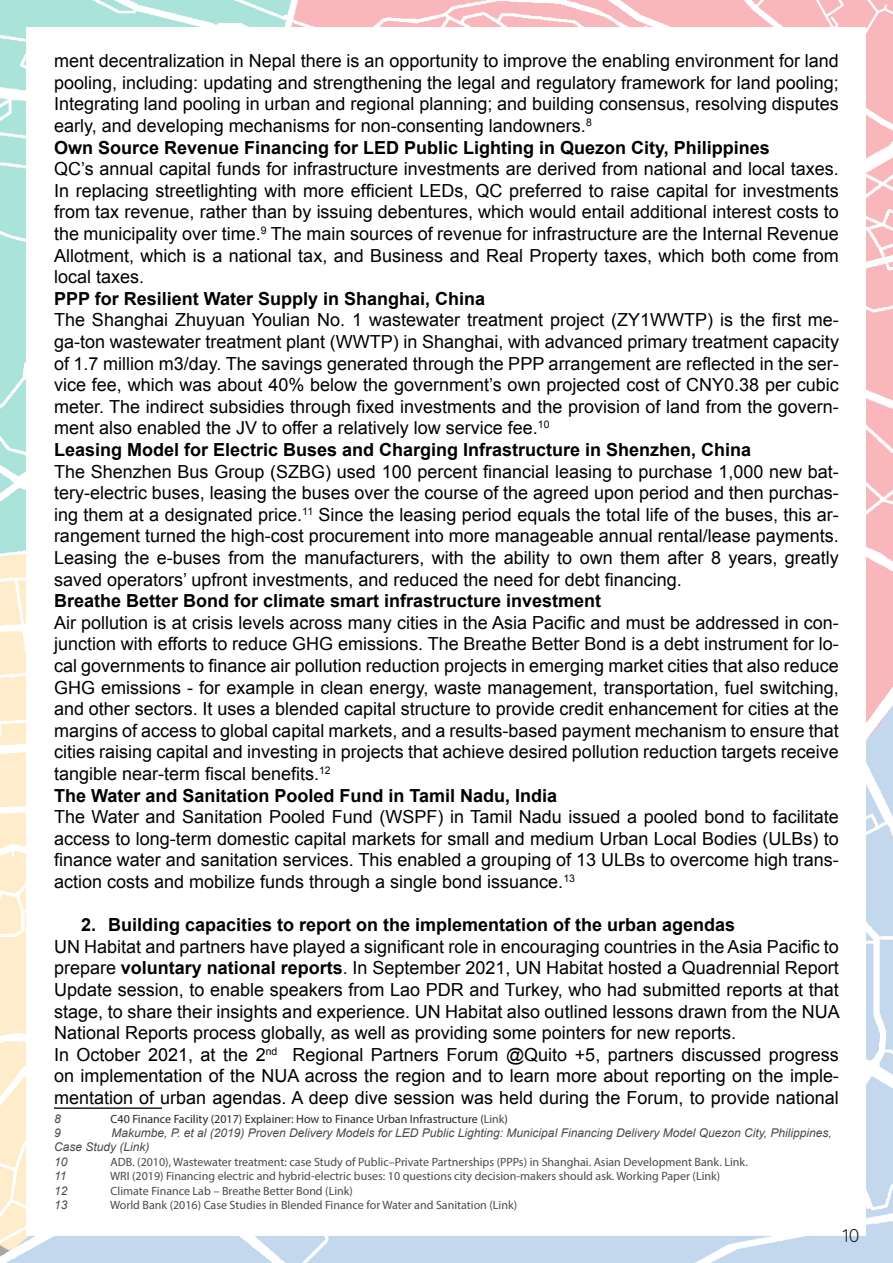
<style>
.page{position:relative;width:893px;height:1263px;background:#fff}
.page>*{position:absolute;margin:0;border:0;box-sizing:border-box;transform-origin:0 0}
.t1{font:18px/21.6px "Arial";color:#000;text-align:justify}
.t2{font:700 18px "Arial";color:#000}
.t3{font:18px "Quicksand";color:#231f20}
.Footnotes{font:12px "Myriad Pro";color:#4c4845}
.Footnotes-2{font:italic 12px/14.4px "Arial";color:#4c4845}
.Footnotes-3{font:12px "Myriad Pro";color:#262626}
.s1{font-weight:700}
.s2{color:#4c4845}
</style>
<div class="page">
<img style="left:0;top:0;width:893px;height:1263px">
<hr style="left:54px;top:1107px;width:108px;height:2px;background:#231f20">
<p class="t1" style="left:54px;top:50px;width:786px">ment decentralization in Nepal there is an opportunity to improve the enabling environment for land pooling, including: updating and strengthening the legal and regulatory framework for land pooling; Integrating land pooling in urban and regional planning; and building consensus, resolving disputes early, and developing mechanisms for non-consenting landowners.<sup>8</sup></p>
<p class="t2" style="left:54px;top:135px;width:717px">Own Source Revenue Financing for LED Public Lighting in Quezon City, Philippines</p>
<p class="t1" style="left:54px;top:158px;width:786px">QC’s annual capital funds for infrastructure investments are derived from national and local taxes.<br>In replacing streetlighting with more efficient LEDs, QC preferred to raise capital for investments from tax revenue, rather than by issuing debentures, which would entail additional interest costs to the municipality over time.<sup>9</sup> The main sources of revenue for infrastructure are the Internal Revenue Allotment, which is a national tax, and Business and Real Property taxes, which both come from local taxes.</p>
<p class="t2" style="left:54px;top:287px;width:433px">PPP for Resilient Water Supply in Shanghai, China</p>
<p class="t1" style="left:54px;top:309px;width:786px">The Shanghai Zhuyuan Youlian No. 1 wastewater treatment project (ZY1WWTP) is the first me&shy;ga-ton wastewater treatment plant (WWTP) in Shanghai, with advanced primary treatment capacity of 1.7 million m3/day. The savings generated through the PPP arrangement are reflected in the ser&shy;vice fee, which was about 40% below the government’s own projected cost of CNY0.38 per cubic meter. The indirect subsidies through fixed investments and the provision of land from the govern&shy;ment also enabled the JV to offer a relatively low service fee.<sup>10</sup></p>
<p class="t2" style="left:54px;top:438px;width:699px">Leasing Model for Electric Buses and Charging Infrastructure in Shenzhen, China</p>
<p class="t1" style="left:54px;top:461px;width:786px">The Shenzhen Bus Group (SZBG) used 100 percent financial leasing to purchase 1,000 new bat&shy;tery-electric buses, leasing the buses over the course of the agreed upon period and then purchas&shy;ing them at a designated price.<sup>11</sup> Since the leasing period equals the total life of the buses, this ar&shy;rangement turned the high-cost procurement into more manageable annual rental/lease payments.<br>Leasing the e-buses from the manufacturers, with the ability to own them after 8 years, greatly saved operators’ upfront investments, and reduced the need for debt financing.</p>
<p class="t2" style="left:54px;top:589px;width:549px">Breathe Better Bond for climate smart infrastructure investment</p>
<p class="t1" style="left:54px;top:612px;width:786px">Air pollution is at crisis levels across many cities in the Asia Pacific and must be addressed in con&shy;junction with efforts to reduce GHG emissions. The Breathe Better Bond is a debt instrument for lo&shy;cal governments to finance air pollution reduction projects in emerging market cities that also reduce GHG emissions - for example in clean energy, waste management, transportation, fuel switching, and other sectors. It uses a blended capital structure to provide credit enhancement for cities at the margins of access to global capital markets, and a results-based payment mechanism to ensure that cities raising capital and investing in projects that achieve desired pollution reduction targets receive tangible near-term fiscal benefits.<sup>12</sup></p>
<p class="t2" style="left:54px;top:783px;width:505px">The Water and Sanitation Pooled Fund in Tamil Nadu, India</p>
<p class="t1" style="left:54px;top:806px;width:786px">The Water and Sanitation Pooled Fund (WSPF) in Tamil Nadu issued a pooled bond to facilitate access to long-term domestic capital markets for small and medium Urban Local Bodies (ULBs) to finance water and sanitation services. This enabled a grouping of 13 ULBs to overcome high trans&shy;action costs and mobilize funds through a single bond issuance.<sup>13</sup></p>
<p class="t2" style="left:81px;top:913px;width:656px">2. Building capacities to report on the implementation of the urban agendas</p>
<p class="t1" style="left:54px;top:936px;width:787px">UN Habitat and partners have played a significant role in encouraging countries in the Asia Pacific to prepare <span class="s1">voluntary national reports</span>. In September 2021, UN Habitat hosted a Quadrennial Report Update session, to enable speakers from Lao PDR and Turkey, who had submitted reports at that stage, to share their insights and experience. UN Habitat also outlined lessons drawn from the NUA National Reports process globally, as well as providing some pointers for new reports.</p>
<p class="t1" style="left:54px;top:1044px;width:786px">In October 2021, at the 2<sup>nd</sup> Regional Partners Forum @Quito +5, partners discussed progress on implementation of the NUA across the region and to learn more about reporting on the imple&shy;mentation of urban agendas. A deep dive session was held during the Forum, to provide national</p>
<p class="Footnotes-2" style="left:54px;top:1111px;width:8px">8</p>
<p class="Footnotes-3" style="left:111px;top:1111px;width:399px">C40 Finance Facility (2017) Explainer: How to Finance Urban Infrastructure (<span class="s2">Link</span>)</p>
<p class="Footnotes-2" style="left:54px;top:1126px;width:8px">9</p>
<p class="Footnotes-2" style="left:54px;top:1126px;width:779px;text-indent:57px">Makumbe, P. et al (2019) Proven Delivery Models for LED Public Lighting: Municipal Financing Delivery Model Quezon City, Philippines,<br>Case Study (Link)</p>
<p class="Footnotes-2" style="left:54px;top:1154px;width:15px">10</p>
<p class="Footnotes" style="left:111px;top:1154px;width:639px">ADB. (2010), Wastewater treatment: case Study of Public–Private Partnerships (PPPs) in Shanghai. Asian Development Bank. Link.</p>
<p class="Footnotes-2" style="left:54px;top:1169px;width:14px">11</p>
<p class="Footnotes" style="left:110px;top:1169px;width:611px">WRI (2019) Financing electric and hybrid-electric buses: 10 questions city decision-makers should ask. Working Paper (Link)</p>
<p class="Footnotes-2" style="left:54px;top:1183px;width:15px">12</p>
<p class="Footnotes" style="left:111px;top:1183px;width:244px">Climate Finance Lab – Breathe Better Bond (Link)</p>
<p class="Footnotes-2" style="left:54px;top:1198px;width:15px">13</p>
<p class="Footnotes" style="left:110px;top:1197px;width:408px">World Bank (2016) Case Studies in Blended Finance for Water and Sanitation (Link)</p>
<p class="t3" style="left:843px;top:1221px;width:18px">10</p>
</div>
